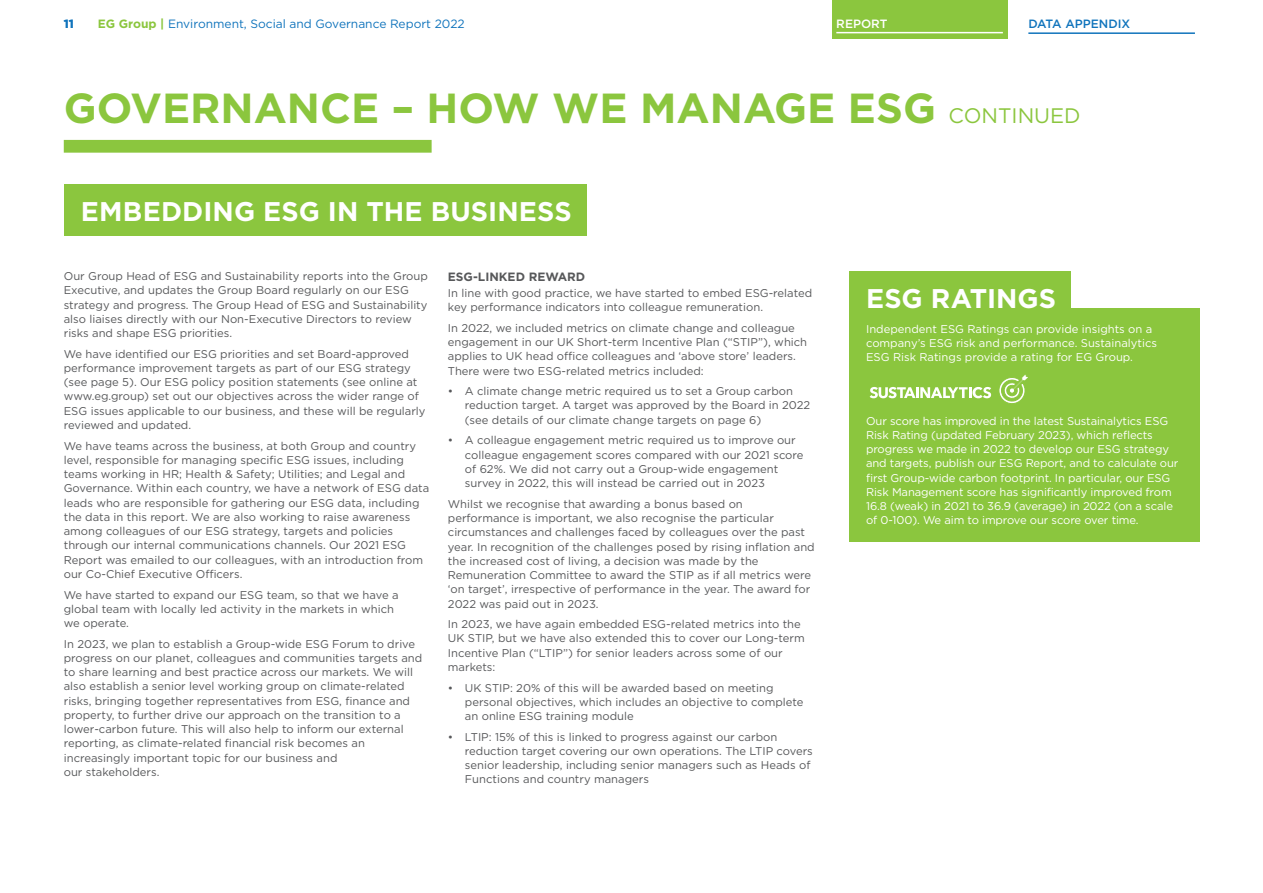
<style>
.page{position:relative;width:1263px;height:893px;background:#fff}
.page>*{position:absolute;margin:0;border:0;box-sizing:border-box;transform-origin:0 0}
.t1{font:700 42px "Gotham";color:#8bc63e}
.t2{font:700 27px "Gotham";letter-spacing:.005em;color:#fff}
.t3{font:12px "Gotham";color:#1074bc}
.t4{font:700 12px "Gotham";color:#57585a}
.t5{font:500 12px "Gotham";color:#1074bc}
.t6{font:500 12px "Gotham";color:#fff}
.t7{font:900 12px "Gotham";color:#1074bc}
.t8{font:11.25px/14.2px "Gotham";color:#57585a}
.t9{font:11.25px/14.2px "Gotham";letter-spacing:-.01em;color:#fff}
.s1{font-weight:700;color:#8bc63e}
.s2{font-weight:400;font-size:21px}
</style>
<div class="page">
<div style="left:64px;top:140px;width:368px;height:13px;background:#8bc63e"></div>
<div style="left:64px;top:184px;width:523px;height:52px;background:#8bc63e"></div>
<div style="left:849px;top:308px;width:350px;height:233px;background:#8bc63e"></div>
<svg style="left:870px;top:387px;width:121px;height:11px"></svg>
<div style="left:849px;top:272px;width:222px;height:51px;background:#8bc63e"></div>
<svg style="left:999px;top:374px;width:29px;height:30px"></svg>
<hr style="left:1028px;top:32px;width:167px;height:2px;background:#1074bc">
<div style="left:832px;top:0;width:175px;height:38px;background:#8bc63e"></div>
<hr style="left:836px;top:32px;width:167px;height:1px;background:#fff">
<p class="t7" style="left:64px;top:15px;width:12px">11</p>
<p class="t3" style="left:98px;top:16px;width:368px"><span class="s1">EG Group |</span> Environment, Social and Governance Report 2022</p>
<p class="t6" style="left:836px;top:16px;width:53px">REPORT</p>
<p class="t5" style="left:1028px;top:16px;width:103px">DATA APPENDIX</p>
<h1 class="t1" style="left:64px;top:80px;width:1018px">GOVERNANCE – HOW WE MANAGE ESG <span class="s2">CONTINUED</span></h1>
<h2 class="t2" style="left:81px;top:193px;width:492px">EMBEDDING ESG IN THE BUSINESS</h2>
<p class="t8" style="left:64px;top:269px;width:366px">Our Group Head of ESG and Sustainability reports into the Group Executive, and updates the Group Board regularly on our ESG strategy and progress. The Group Head of ESG and Sustainability also liaises directly with our Non-Executive Directors to review risks and shape ESG priorities.</p>
<p class="t8" style="left:64px;top:346px;width:363px">We have identified our ESG priorities and set Board-approved performance improvement targets as part of our ESG strategy (see page 5). Our ESG policy position statements (see online at www.eg.group) set out our objectives across the wider range of ESG issues applicable to our business, and these will be regularly reviewed and updated.</p>
<p class="t8" style="left:64px;top:438px;width:367px">We have teams across the business, at both Group and country level, responsible for managing specific ESG issues, including teams working in HR; Health &amp; Safety; Utilities; and Legal and Governance. Within each country, we have a network of ESG data leads who are responsible for gathering our ESG data, including the data in this report. We are also working to raise awareness among colleagues of our ESG strategy, targets and policies through our internal communications channels. Our 2021 ESG Report was emailed to our colleagues, with an introduction from our Co-Chief Executive Officers.</p>
<p class="t8" style="left:64px;top:587px;width:336px">We have started to expand our ESG team, so that we have a global team with locally led activity in the markets in which we operate.</p>
<p class="t8" style="left:64px;top:636px;width:360px">In 2023, we plan to establish a Group-wide ESG Forum to drive progress on our planet, colleagues and communities targets and to share learning and best practice across our markets. We will also establish a senior level working group on climate-related risks, bringing together representatives from ESG, finance and property, to further drive our approach on the transition to a lower-carbon future. This will also help to inform our external reporting, as climate-related financial risk becomes an increasingly important topic for our business and<br>our stakeholders.</p>
<p class="t4" style="left:448px;top:268px;width:139px">ESG-LINKED REWARD</p>
<p class="t8" style="left:448px;top:286px;width:366px">In line with good practice, we have started to embed ESG-related key performance indicators into colleague remuneration.</p>
<p class="t8" style="left:448px;top:320px;width:361px">In 2022, we included metrics on climate change and colleague engagement in our UK Short-term Incentive Plan (“STIP”), which applies to UK head office colleagues and ‘above store’ leaders.<br>There were two ESG-related metrics included:</p>
<p class="t8" style="left:465px;top:384px;width:347px;text-indent:-17px">• A climate change metric required us to set a Group carbon reduction target. A target was approved by the Board in 2022 (see details of our climate change targets on page 6)</p>
<p class="t8" style="left:465px;top:433px;width:340px;text-indent:-17px">• A colleague engagement metric required us to improve our colleague engagement scores compared with our 2021 score of 62%. We did not carry out a Group-wide engagement survey in 2022, this will instead be carried out in 2023</p>
<p class="t8" style="left:448px;top:496px;width:368px">Whilst we recognise that awarding a bonus based on performance is important, we also recognise the particular circumstances and challenges faced by colleagues over the past year. In recognition of the challenges posed by rising inflation and the increased cost of living, a decision was made by the Remuneration Committee to award the STIP as if all metrics were ‘on target’, irrespective of performance in the year. The award for 2022 was paid out in 2023.</p>
<p class="t8" style="left:448px;top:617px;width:358px">In 2023, we have again embedded ESG-related metrics into the UK STIP, but we have also extended this to cover our Long-term Incentive Plan (“LTIP”) for senior leaders across some of our markets:</p>
<p class="t8" style="left:465px;top:680px;width:340px;text-indent:-17px">• UK STIP: 20% of this will be awarded based on meeting personal objectives, which includes an objective to complete an online ESG training module</p>
<p class="t8" style="left:465px;top:729px;width:349px;text-indent:-17px">• LTIP: 15% of this is linked to progress against our carbon reduction target covering our own operations. The LTIP covers senior leadership, including senior managers such as Heads of Functions and country managers</p>
<h2 class="t2" style="left:866px;top:281px;width:191px">ESG RATINGS</h2>
<p class="t9" style="left:866px;top:322px;width:292px">Independent ESG Ratings can provide insights on a company’s ESG risk and performance. Sustainalytics<br>ESG Risk Ratings provide a rating for EG Group.</p>
<p class="t9" style="left:866px;top:413px;width:314px">Our score has improved in the latest Sustainalytics ESG Risk Rating (updated February 2023), which reflects progress we made in 2022 to develop our ESG strategy and targets, publish our ESG Report, and to calculate our first Group-wide carbon footprint. In particular, our ESG Risk Management score has significantly improved from 16.8 (weak) in 2021 to 36.9 (average) in 2022 (on a scale of 0-100). We aim to improve our score over time.</p>
</div>
